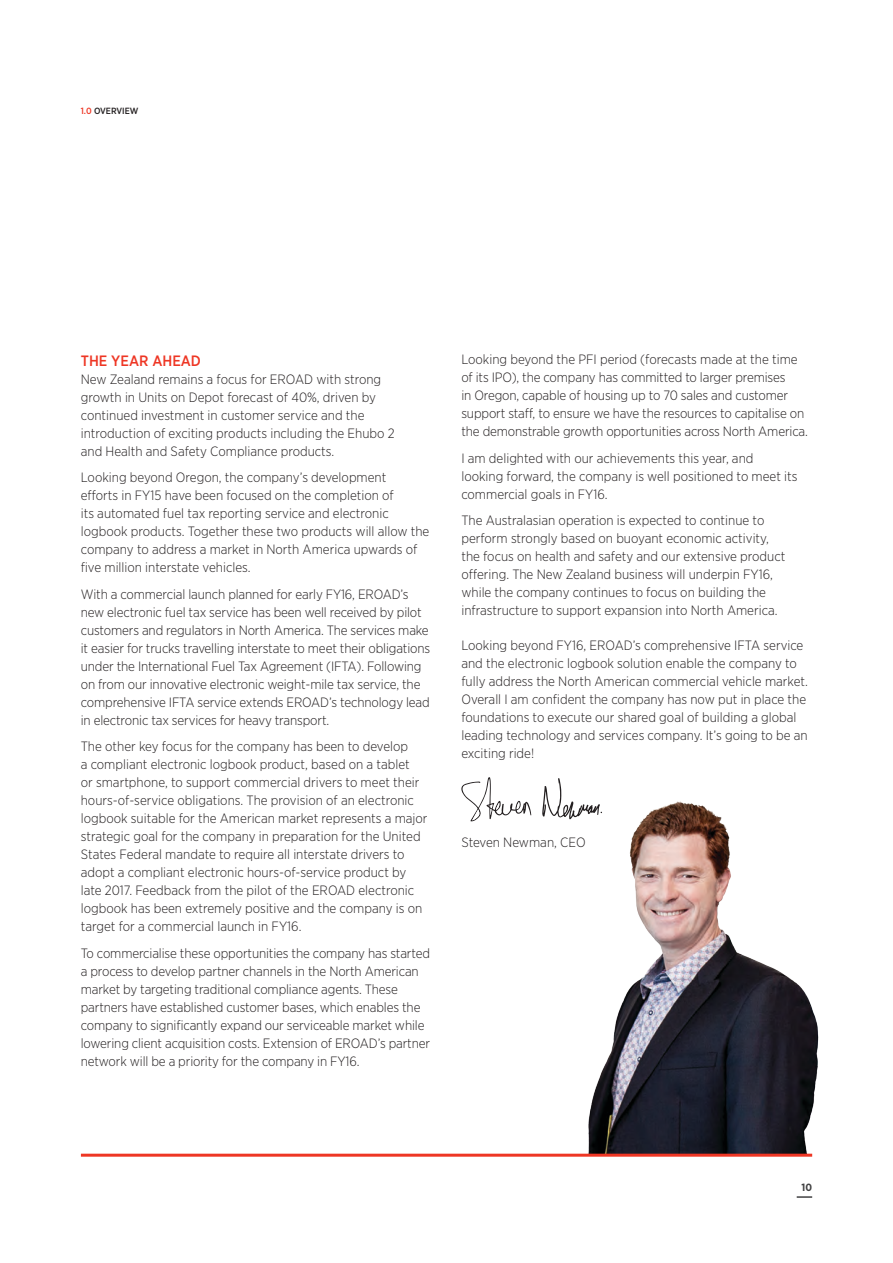
<style>
.page{position:relative;width:893px;height:1263px;background:#fff}
.page>*{position:absolute;margin:0;border:0;box-sizing:border-box;transform-origin:0 0}
.Body_heading{font:500 15px "Gotham Narrow";color:#ee3624}
.Body_copy{font:300 13.5px/18px "Gotham Narrow";color:#231f20}
.t1{font:700 10.5px "Gotham Narrow";color:#414142}
.t2{font:500 9px "Gotham Narrow";color:#231f20}
.s1{color:#ee3624}
</style>
<div class="page">
<svg style="left:797px;top:1196px;width:15px;height:2px"></svg>
<img style="left:576px;top:801px;width:243px;height:354px">
<svg style="left:461px;top:777px;width:141px;height:44px"></svg>
<hr style="left:81px;top:1154px;width:731px;height:3px;background:#ee3624">
<p class="t2" style="left:81px;top:105px;width:59px"><span class="s1">1.0</span> OVERVIEW</p>
<p class="Body_heading" style="left:81px;top:351px;width:122px">THE YEAR AHEAD</p>
<p class="Body_copy" style="left:81px;top:370px;width:315px">New Zealand remains a focus for EROAD with strong growth in Units on Depot forecast of 40%, driven by continued investment in customer service and the introduction of exciting products including the Ehubo 2 and Health and Safety Compliance products.</p>
<p class="Body_copy" style="left:81px;top:468px;width:350px">Looking beyond Oregon, the company’s development<br>efforts in FY15 have been focused on the completion of<br>its automated fuel tax reporting service and electronic logbook products. Together these two products will allow the company to address a market in North America upwards of five million interstate vehicles.</p>
<p class="Body_copy" style="left:81px;top:585px;width:351px">With a commercial launch planned for early FY16, EROAD’s new electronic fuel tax service has been well received by pilot customers and regulators in North America. The services make it easier for trucks travelling interstate to meet their obligations under the International Fuel Tax Agreement (IFTA). Following on from our innovative electronic weight-mile tax service, the comprehensive IFTA service extends EROAD’s technology lead in electronic tax services for heavy transport.</p>
<p class="Body_copy" style="left:81px;top:737px;width:348px">The other key focus for the company has been to develop<br>a compliant electronic logbook product, based on a tablet<br>or smartphone, to support commercial drivers to meet their hours-of-service obligations. The provision of an electronic logbook suitable for the American market represents a major strategic goal for the company in preparation for the United States Federal mandate to require all interstate drivers to adopt a compliant electronic hours-of-service product by late 2017. Feedback from the pilot of the EROAD electronic logbook has been extremely positive and the company is on target for a commercial launch in FY16.</p>
<p class="Body_copy" style="left:81px;top:943px;width:351px">To commercialise these opportunities the company has started a process to develop partner channels in the North American market by targeting traditional compliance agents. These partners have established customer bases, which enables the company to significantly expand our serviceable market while lowering client acquisition costs. Extension of EROAD’s partner network will be a priority for the company in FY16.</p>
<p class="Body_copy" style="left:461px;top:350px;width:348px">Looking beyond the PFI period (forecasts made at the time of its IPO), the company has committed to larger premises<br>in Oregon, capable of housing up to 70 sales and customer support staff, to ensure we have the resources to capitalise on the demonstrable growth opportunities across North America.</p>
<p class="Body_copy" style="left:461px;top:449px;width:338px">I am delighted with our achievements this year, and looking forward, the company is well positioned to meet its commercial goals in FY16.</p>
<p class="Body_copy" style="left:461px;top:511px;width:326px">The Australasian operation is expected to continue to perform strongly based on buoyant economic activity, the focus on health and safety and our extensive product offering. The New Zealand business will underpin FY16, while the company continues to focus on building the infrastructure to support expansion into North America.</p>
<p class="Body_copy" style="left:461px;top:636px;width:348px">Looking beyond FY16, EROAD’s comprehensive IFTA service and the electronic logbook solution enable the company to fully address the North American commercial vehicle market.<br>Overall I am confident the company has now put in place the foundations to execute our shared goal of building a global leading technology and services company. It’s going to be an exciting ride!</p>
<p class="Body_copy" style="left:461px;top:833px;width:126px">Steven Newman, CEO</p>
<p class="t1" style="left:802px;top:1180px;width:12px">10</p>
</div>
